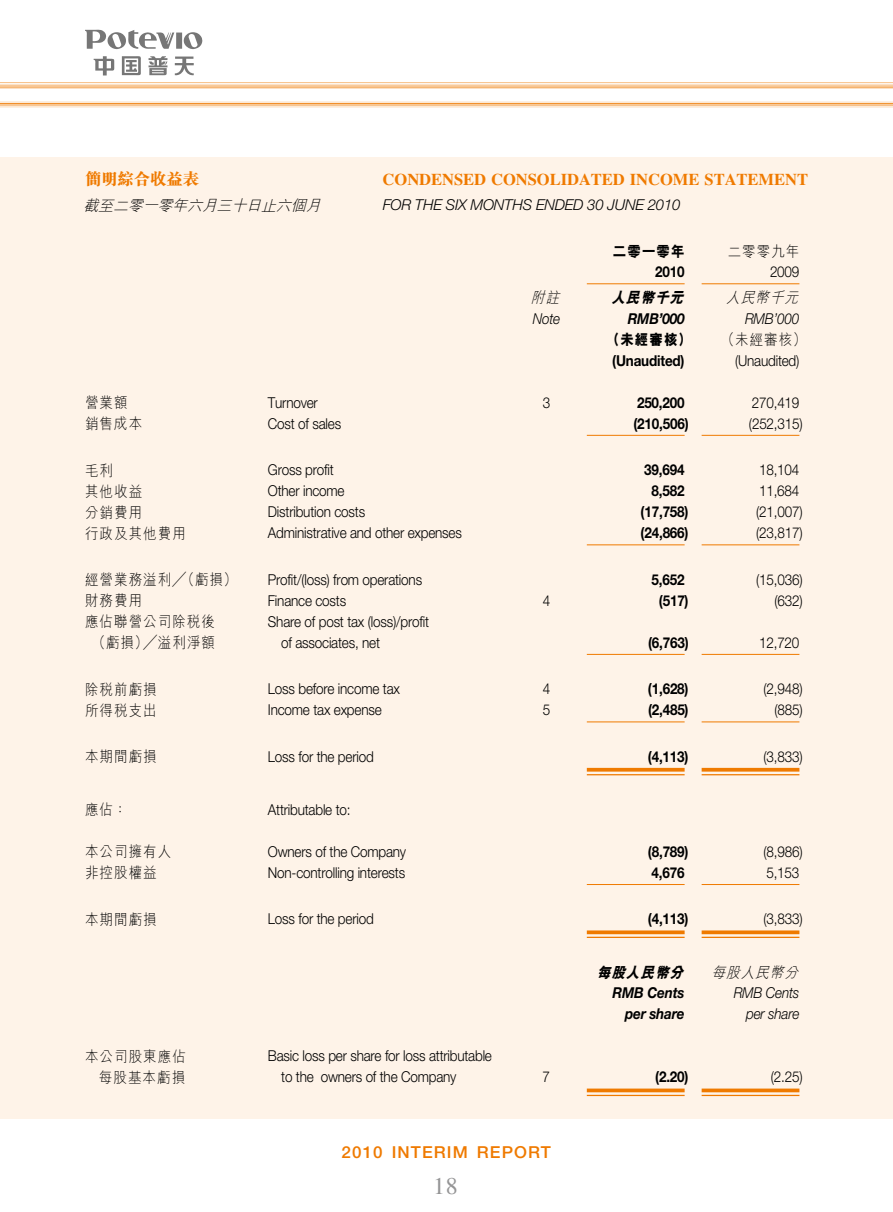
<style>
.page{position:relative;width:893px;height:1212px;background:#fff}
.page>*{position:absolute;margin:0;border:0;box-sizing:border-box;transform-origin:0 0}
.t1{font:24px "Times LT Std";color:#949495}
.t2{font:700 16.5px "Times LT Std";color:#ef7a00}
.t3{font:500 16.5px "Helvetica Neue LT Std";letter-spacing:.065em;color:#ef7a00}
.t4{font:800 16.5px "M Sung HK";letter-spacing:-.015em;color:#ef7a00}
.t5{font:300 15px/21px "Helvetica Neue LT Std";letter-spacing:-.015em;color:#000;scale:.9 1}
.t6{font:700 15px "Helvetica Neue LT Std";letter-spacing:-.015em;color:#000;scale:.9 1}
.t7{font:300 15px/21px "M Hei HK";letter-spacing:.08em;color:#000;text-align:center;scale:.9 1}
.t8{font:italic 300 15px "Helvetica Neue LT Std";letter-spacing:-.015em;color:#000}
.t9{font:italic 300 15px "Helvetica Neue LT Std";letter-spacing:-.015em;color:#000;scale:.9 1}
.t10{font:italic 700 15px "Helvetica Neue LT Std";letter-spacing:-.015em;color:#000;scale:.9 1}
.t11{font:italic 300 15px "M Hei HK";color:#000}
.t12{font:italic 300 15px "M Hei HK";color:#000;scale:.9 1}
.t13{font:800 15px "M Hei HK";letter-spacing:.08em;color:#000;scale:.9 1}
.t14{font:italic 800 15px "M Hei HK";color:#000;scale:.9 1}
</style>
<div class="page">
<div style="left:0;top:157px;width:893px;height:961px;background:#fef3e8"></div>
<svg style="left:0;top:29px;width:893px;height:79px"></svg>
<hr style="left:587px;top:283px;width:98px;height:1px;background:#ef7a00">
<hr style="left:702px;top:283px;width:97px;height:1px;background:#ef7a00">
<hr style="left:587px;top:435px;width:98px;height:1px;background:#ef7a00">
<hr style="left:702px;top:435px;width:97px;height:1px;background:#ef7a00">
<hr style="left:587px;top:544px;width:98px;height:1px;background:#ef7a00">
<hr style="left:702px;top:544px;width:97px;height:1px;background:#ef7a00">
<hr style="left:587px;top:654px;width:98px;height:1px;background:#ef7a00">
<hr style="left:702px;top:654px;width:97px;height:1px;background:#ef7a00">
<hr style="left:587px;top:721px;width:98px;height:1px;background:#ef7a00">
<hr style="left:702px;top:721px;width:97px;height:1px;background:#ef7a00">
<svg style="left:587px;top:768px;width:98px;height:4px"></svg>
<hr style="left:587px;top:774px;width:98px;height:1px;background:#ef7a00">
<svg style="left:702px;top:768px;width:97px;height:4px"></svg>
<hr style="left:702px;top:774px;width:97px;height:1px;background:#ef7a00">
<hr style="left:587px;top:884px;width:98px;height:1px;background:#ef7a00">
<hr style="left:702px;top:884px;width:97px;height:1px;background:#ef7a00">
<svg style="left:587px;top:930px;width:98px;height:4px"></svg>
<hr style="left:587px;top:937px;width:98px;height:1px;background:#ef7a00">
<svg style="left:702px;top:930px;width:97px;height:4px"></svg>
<hr style="left:702px;top:937px;width:97px;height:1px;background:#ef7a00">
<svg style="left:587px;top:1088px;width:98px;height:4px"></svg>
<hr style="left:587px;top:1095px;width:98px;height:1px;background:#ef7a00">
<svg style="left:702px;top:1088px;width:97px;height:4px"></svg>
<hr style="left:702px;top:1095px;width:97px;height:1px;background:#ef7a00">
<p class="t4" style="left:85px;top:170px;width:116px">簡明綜合收益表</p>
<p class="t2" style="left:383px;top:169px;width:427px">CONDENSED CONSOLIDATED INCOME STATEMENT</p>
<p class="t11" style="left:83px;top:198px;width:242px">截至二零一零年六月三十日止六個月</p>
<p class="t8" style="left:383px;top:196px;width:299px">FOR THE SIX MONTHS ENDED 30 JUNE 2010</p>
<p class="t13" style="left:613px;top:244px;width:81px">二零一零年</p>
<p class="t7" style="left:728px;top:240px;width:81px">二零零九年</p>
<p class="t6" style="left:655px;top:262px;width:34px">2010</p>
<p class="t5" style="left:770px;top:261px;width:34px">2009</p>
<p class="t12" style="left:531px;top:290px;width:37px">附註</p>
<p class="t14" style="left:611px;top:290px;width:86px">人民幣千元</p>
<p class="t12" style="left:726px;top:290px;width:86px">人民幣千元</p>
<p class="t9" style="left:533px;top:309px;width:32px">Note</p>
<p class="t10" style="left:628px;top:309px;width:65px">RMB’000</p>
<p class="t9" style="left:745px;top:309px;width:62px">RMB’000</p>
<p class="t13" style="left:606px;top:332px;width:96px">（未經審核）</p>
<p class="t7" style="left:721px;top:329px;width:96px">（未經審核）</p>
<p class="t6" style="left:612px;top:351px;width:82px">(Unaudited)</p>
<p class="t5" style="left:735px;top:349px;width:73px">(Unaudited)</p>
<p class="t7" style="left:85px;top:392px;width:49px">營業額</p>
<p class="t5" style="left:268px;top:391px;width:57px">Turnover</p>
<p class="t5" style="left:543px;top:391px;width:10px">3</p>
<p class="t6" style="left:637px;top:393px;width:54px">250,200</p>
<p class="t5" style="left:752px;top:391px;width:54px">270,419</p>
<p class="t7" style="left:85px;top:413px;width:65px">銷售成本</p>
<p class="t5" style="left:268px;top:412px;width:83px">Cost of sales</p>
<p class="t6" style="left:633px;top:414px;width:63px">(210,506)</p>
<p class="t5" style="left:749px;top:412px;width:61px">(252,315)</p>
<p class="t7" style="left:85px;top:460px;width:33px">毛利</p>
<p class="t5" style="left:268px;top:459px;width:75px">Gross profit</p>
<p class="t6" style="left:644px;top:460px;width:46px">39,694</p>
<p class="t5" style="left:759px;top:459px;width:46px">18,104</p>
<p class="t7" style="left:85px;top:481px;width:65px">其他收益</p>
<p class="t5" style="left:268px;top:480px;width:87px">Other income</p>
<p class="t6" style="left:652px;top:481px;width:38px">8,582</p>
<p class="t5" style="left:759px;top:480px;width:46px">11,684</p>
<p class="t7" style="left:85px;top:502px;width:65px">分銷費用</p>
<p class="t5" style="left:268px;top:501px;width:110px">Distribution costs</p>
<p class="t6" style="left:641px;top:502px;width:55px">(17,758)</p>
<p class="t5" style="left:756px;top:501px;width:53px">(21,007)</p>
<p class="t7" style="left:85px;top:523px;width:114px">行政及其他費用</p>
<p class="t5" style="left:268px;top:522px;width:217px">Administrative and other expenses</p>
<p class="t6" style="left:641px;top:523px;width:55px">(24,866)</p>
<p class="t5" style="left:756px;top:522px;width:53px">(23,817)</p>
<p class="t7" style="left:85px;top:569px;width:170px">經營業務溢利╱（虧損）</p>
<p class="t5" style="left:268px;top:568px;width:173px">Profit/(loss) from operations</p>
<p class="t6" style="left:652px;top:570px;width:38px">5,652</p>
<p class="t5" style="left:756px;top:568px;width:53px">(15,036)</p>
<p class="t7" style="left:85px;top:590px;width:65px">財務費用</p>
<p class="t5" style="left:268px;top:589px;width:88px">Finance costs</p>
<p class="t5" style="left:543px;top:589px;width:10px">4</p>
<p class="t6" style="left:659px;top:591px;width:35px">(517)</p>
<p class="t5" style="left:774px;top:589px;width:33px">(632)</p>
<p class="t7" style="left:85px;top:611px;width:146px">應佔聯營公司除稅後（虧損）╱溢利淨額</p>
<p class="t5" style="left:281px;top:610px;width:166px;text-indent:-13px">Share of post tax (loss)/profit of associates, net</p>
<p class="t6" style="left:648px;top:633px;width:47px">(6,763)</p>
<p class="t5" style="left:759px;top:631px;width:46px">12,720</p>
<p class="t7" style="left:85px;top:679px;width:81px">除稅前虧損</p>
<p class="t5" style="left:268px;top:678px;width:148px">Loss before income tax</p>
<p class="t5" style="left:543px;top:678px;width:10px">4</p>
<p class="t6" style="left:648px;top:679px;width:47px">(1,628)</p>
<p class="t5" style="left:763px;top:678px;width:45px">(2,948)</p>
<p class="t7" style="left:85px;top:700px;width:81px">所得稅支出</p>
<p class="t5" style="left:268px;top:699px;width:128px">Income tax expense</p>
<p class="t5" style="left:543px;top:699px;width:10px">5</p>
<p class="t6" style="left:648px;top:700px;width:47px">(2,485)</p>
<p class="t5" style="left:774px;top:699px;width:33px">(885)</p>
<p class="t7" style="left:85px;top:746px;width:81px">本期間虧損</p>
<p class="t5" style="left:268px;top:745px;width:119px">Loss for the period</p>
<p class="t6" style="left:648px;top:747px;width:47px">(4,113)</p>
<p class="t5" style="left:763px;top:745px;width:45px">(3,833)</p>
<p class="t7" style="left:85px;top:799px;width:48px">應佔：</p>
<p class="t5" style="left:268px;top:799px;width:93px">Attributable to:</p>
<p class="t7" style="left:85px;top:841px;width:97px">本公司擁有人</p>
<p class="t5" style="left:268px;top:841px;width:155px">Owners of the Company</p>
<p class="t6" style="left:648px;top:842px;width:47px">(8,789)</p>
<p class="t5" style="left:763px;top:841px;width:45px">(8,986)</p>
<p class="t7" style="left:85px;top:862px;width:81px">非控股權益</p>
<p class="t5" style="left:268px;top:862px;width:154px">Non-controlling interests</p>
<p class="t6" style="left:652px;top:863px;width:38px">4,676</p>
<p class="t5" style="left:766px;top:862px;width:38px">5,153</p>
<p class="t7" style="left:85px;top:909px;width:81px">本期間虧損</p>
<p class="t5" style="left:268px;top:908px;width:119px">Loss for the period</p>
<p class="t6" style="left:648px;top:910px;width:47px">(4,113)</p>
<p class="t5" style="left:763px;top:908px;width:45px">(3,833)</p>
<p class="t14" style="left:597px;top:965px;width:102px">每股人民幣分</p>
<p class="t12" style="left:712px;top:965px;width:102px">每股人民幣分</p>
<p class="t10" style="left:613px;top:984px;width:81px">RMB Cents</p>
<p class="t9" style="left:734px;top:984px;width:75px">RMB Cents</p>
<p class="t10" style="left:625px;top:1005px;width:68px">per share</p>
<p class="t9" style="left:746px;top:1005px;width:61px">per share</p>
<p class="t7" style="left:85px;top:1046px;width:114px;text-align:right">本公司股東應佔每股基本虧損</p>
<p class="t5" style="left:281px;top:1045px;width:236px;text-indent:-13px">Basic loss per share for loss attributable to the owners of the Company</p>
<p class="t5" style="left:543px;top:1066px;width:10px">7</p>
<p class="t6" style="left:655px;top:1068px;width:39px">(2.20)</p>
<p class="t5" style="left:771px;top:1066px;width:37px">(2.25)</p>
<p class="t3" style="left:342px;top:1142px;width:211px">2010 INTERIM REPORT</p>
<h1 class="t1" style="left:433px;top:1172px;width:26px">18</h1>
</div>
